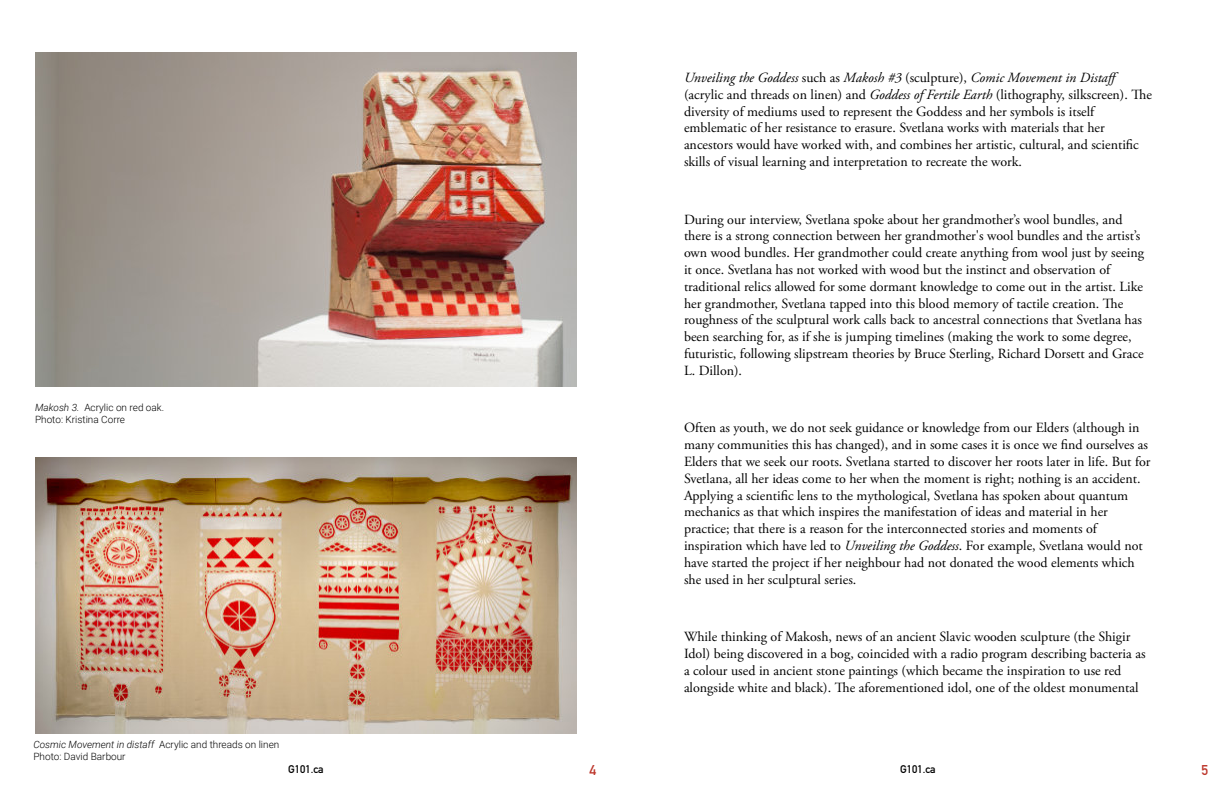
<style>
.page{position:relative;width:1224px;height:792px;background:#fff}
.page>*{position:absolute;margin:0;border:0;box-sizing:border-box;transform-origin:0 0}
.t1{font:14px/16.8px "Adobe Garamond Pro";color:#000}
.t2{font:14px "DIN Mittelschrift Alternate";color:#bd372c}
.t3{font:11px "DIN Mittelschrift Alternate";color:#000}
.t4{font:300 10px/12px "Roboto";color:#000}
.s1{font-style:italic}
</style>
<div class="page">
<img style="left:35px;top:53px;width:542px;height:334px">
<img style="left:35px;top:458px;width:542px;height:276px">
<p class="t4" style="left:35px;top:402px;width:131px"><span class="s1">Makosh 3.</span> Acrylic on red oak.<br>Photo: Kristina Corre</p>
<p class="t1" style="left:684px;top:70px;width:469px"><span class="s1">Unveiling the Goddess</span> such as <span class="s1">Makosh #3</span> (sculpture), <span class="s1">Comic Movement in Distaff </span>(acrylic and threads on linen) and <span class="s1">Goddess of Fertile Earth</span> (lithography, silkscreen). The diversity of mediums used to represent the Goddess and her symbols is itself emblematic of her resistance to erasure. Svetlana works with materials that her ancestors would have worked with, and combines her artistic, cultural, and scientific skills of visual learning and interpretation to recreate the work.</p>
<p class="t1" style="left:684px;top:212px;width:461px">During our interview, Svetlana spoke about her grandmother’s wool bundles, and there is a strong connection between her grandmother's wool bundles and the artist’s own wood bundles. Her grandmother could create anything from wool just by seeing it once. Svetlana has not worked with wood but the instinct and observation of traditional relics allowed for some dormant knowledge to come out in the artist. Like her grandmother, Svetlana tapped into this blood memory of tactile creation. The roughness of the sculptural work calls back to ancestral connections that Svetlana has been searching for, as if she is jumping timelines (making the work to some degree, futuristic, following slipstream theories by Bruce Sterling, Richard Dorsett and Grace L. Dillon).</p>
<p class="t1" style="left:684px;top:421px;width:468px">Often as youth, we do not seek guidance or knowledge from our Elders (although in many communities this has changed), and in some cases it is once we find ourselves as Elders that we seek our roots. Svetlana started to discover her roots later in life. But for Svetlana, all her ideas come to her when the moment is right; nothing is an accident.<br>Applying a scientific lens to the mythological, Svetlana has spoken about quantum mechanics as that which inspires the manifestation of ideas and material in her practice; that there is a reason for the interconnected stories and moments of inspiration which have led to <span class="s1">Unveiling the Goddess</span>. For example, Svetlana would not have started the project if her neighbour had not donated the wood elements which she used in her sculptural series.</p>
<p class="t1" style="left:684px;top:630px;width:463px">While thinking of Makosh, news of an ancient Slavic wooden sculpture (the Shigir Idol) being discovered in a bog, coincided with a radio program describing bacteria as a colour used in ancient stone paintings (which became the inspiration to use red alongside white and black). The aforementioned idol, one of the oldest monumental</p>
<p class="t4" style="left:33px;top:740px;width:247px"><span class="s1">Cosmic Movement in distaff</span> Acrylic and threads on linen<br>Photo: David Barbour</p>
<p class="t3" style="left:288px;top:765px;width:37px">G101.ca</p>
<p class="t2" style="left:589px;top:765px;width:8px">4</p>
<p class="t3" style="left:900px;top:765px;width:37px">G101.ca</p>
<p class="t2" style="left:1201px;top:765px;width:8px">5</p>
</div>
